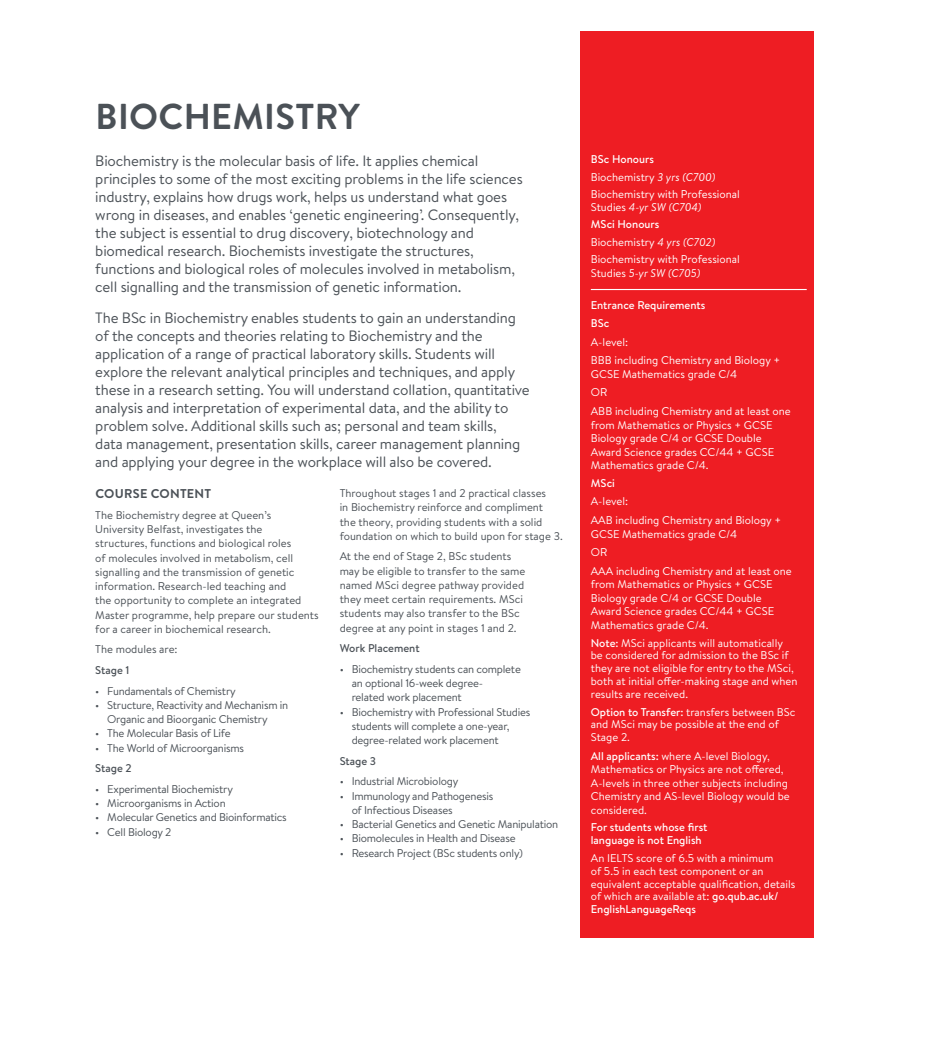
<style>
.page{position:relative;width:935px;height:1041px;background:#fff}
.page>*{position:absolute;margin:0;border:0;box-sizing:border-box;transform-origin:0 0}
.School_Name{font:700 36px "Brandon Text";letter-spacing:.01em;color:#4b5157}
.School_Intro{font:15px/18px "Brandon Text";letter-spacing:-.01em;color:#4b5157}
.Subhead{font:700 12.75px "Brandon Text";letter-spacing:.02em;color:#4b5157}
.Bodytext1{font:11.25px/14.2px "Brandon Text";letter-spacing:-.015em;color:#4b5157}
.DB_ERs_indent_1_5mm{font:11.25px/13.5px "Brandon Text";color:#fff}
.DB_Degrees_title{font:11.25px/12.8px "Brandon Text";color:#fff}
.DB_Degrees_List{font:11.25px/13.2px "Brandon Text";color:#fff}
.DB_Degrees_title-2{font:500 11.25px/12.8px "Brandon Text";color:#fff}
.Minorhead{font:500 11.25px "Brandon Text";color:#4b5157}
.s1{font-style:italic}
.s2{font-weight:500}
</style>
<div class="page">
<div style="left:580px;top:31px;width:234px;height:907px;background:#ee1d23"></div>
<hr style="left:591px;top:289px;width:215px;height:1px;background:#fff">
<div style="left:462px;top:27px;width:11px;height:11px;border:2px solid #fff;border-radius:50%"></div>
<p class="School_Name" style="left:96px;top:91px;width:266px">BIOCHEMISTRY</p>
<p class="School_Intro" style="left:95px;top:151px;width:429px">Biochemistry is the molecular basis of life. It applies chemical principles to some of the most exciting problems in the life sciences industry, explains how drugs work, helps us understand what goes wrong in diseases, and enables ‘genetic engineering’. Consequently, the subject is essential to drug discovery, biotechnology and biomedical research. Biochemists investigate the structures, functions and biological roles of molecules involved in metabolism, cell signalling and the transmission of genetic information.</p>
<p class="School_Intro" style="left:95px;top:308px;width:436px">The BSc in Biochemistry enables students to gain an understanding of the concepts and theories relating to Biochemistry and the application of a range of practical laboratory skills. Students will explore the relevant analytical principles and techniques, and apply these in a research setting. You will understand collation, quantitative analysis and interpretation of experimental data, and the ability to problem solve. Additional skills such as; personal and team skills,<br>data management, presentation skills, career management planning and applying your degree in the workplace will also be covered.</p>
<p class="Subhead" style="left:95px;top:485px;width:117px">COURSE CONTENT</p>
<p class="Bodytext1" style="left:95px;top:507px;width:225px">The Biochemistry degree at Queen’s University Belfast, investigates the<br>structures, functions and biological roles<br>of molecules involved in metabolism, cell signalling and the transmission of genetic information. Research-led teaching and<br>the opportunity to complete an integrated Master programme, help prepare our students for a career in biochemical research.</p>
<p class="Bodytext1" style="left:95px;top:642px;width:84px">The modules are:</p>
<p class="Minorhead" style="left:95px;top:662px;width:36px">Stage 1</p>
<p class="Bodytext1" style="left:95px;top:683px;width:142px">• Fundamentals of Chemistry</p>
<p class="Bodytext1" style="left:107px;top:697px;width:182px;text-indent:-12px">• Structure, Reactivity and Mechanism in<br>Organic and Bioorganic Chemistry</p>
<p class="Bodytext1" style="left:95px;top:726px;width:137px">• The Molecular Basis of Life</p>
<p class="Bodytext1" style="left:95px;top:740px;width:150px">• The World of Microorganisms</p>
<p class="Minorhead" style="left:95px;top:761px;width:38px">Stage 2</p>
<p class="Bodytext1" style="left:95px;top:781px;width:139px">• Experimental Biochemistry</p>
<p class="Bodytext1" style="left:95px;top:796px;width:132px">• Microorganisms in Action</p>
<p class="Bodytext1" style="left:95px;top:810px;width:193px">• Molecular Genetics and Bioinformatics</p>
<p class="Bodytext1" style="left:95px;top:824px;width:78px">• Cell Biology 2</p>
<p class="Bodytext1" style="left:340px;top:486px;width:225px">Throughout stages 1 and 2 practical classes<br>in Biochemistry reinforce and compliment<br>the theory, providing students with a solid foundation on which to build upon for stage 3.</p>
<p class="Bodytext1" style="left:340px;top:549px;width:187px">At the end of Stage 2, BSc students may be eligible to transfer to the same named MSci degree pathway provided they meet certain requirements. MSci students may also transfer to the BSc degree at any point in stages 1 and 2.</p>
<p class="Minorhead" style="left:340px;top:641px;width:81px">Work Placement</p>
<p class="Bodytext1" style="left:352px;top:662px;width:171px;text-indent:-12px">• Biochemistry students can complete an optional 16-week degree-<br>related work placement</p>
<p class="Bodytext1" style="left:352px;top:704px;width:180px;text-indent:-12px">• Biochemistry with Professional Studies students will complete a one-year, degree-related work placement</p>
<p class="Minorhead" style="left:340px;top:753px;width:38px">Stage 3</p>
<p class="Bodytext1" style="left:340px;top:774px;width:120px">• Industrial Microbiology</p>
<p class="Bodytext1" style="left:352px;top:788px;width:143px;text-indent:-12px">• Immunology and Pathogenesis of Infectious Diseases</p>
<p class="Bodytext1" style="left:340px;top:817px;width:220px">• Bacterial Genetics and Genetic Manipulation</p>
<p class="Bodytext1" style="left:340px;top:831px;width:177px">• Biomolecules in Health and Disease</p>
<p class="Bodytext1" style="left:340px;top:845px;width:185px">• Research Project (BSc students only)</p>
<p class="DB_Degrees_title-2" style="left:591px;top:153px;width:65px">BSc Honours</p>
<p class="DB_Degrees_List" style="left:591px;top:170px;width:126px">Biochemistry <span class="s1">3 yrs (C700)</span></p>
<p class="DB_Degrees_List" style="left:591px;top:187px;width:150px">Biochemistry with Professional<br>Studies <span class="s1">4-yr SW (C704)</span></p>
<p class="DB_Degrees_title-2" style="left:591px;top:218px;width:70px">MSci Honours</p>
<p class="DB_Degrees_List" style="left:591px;top:235px;width:126px">Biochemistry <span class="s1">4 yrs (C702)</span></p>
<p class="DB_Degrees_List" style="left:591px;top:252px;width:150px">Biochemistry with Professional<br>Studies <span class="s1">5-yr SW (C705)</span></p>
<p class="DB_Degrees_title-2" style="left:591px;top:299px;width:116px">Entrance Requirements</p>
<p class="DB_Degrees_title-2" style="left:591px;top:317px;width:20px">BSc</p>
<p class="DB_ERs_indent_1_5mm" style="left:591px;top:335px;width:39px">A-level:</p>
<p class="DB_ERs_indent_1_5mm" style="left:591px;top:353px;width:191px">BBB including Chemistry and Biology +<br>GCSE Mathematics grade C/4</p>
<p class="DB_ERs_indent_1_5mm" style="left:591px;top:385px;width:18px">OR</p>
<p class="DB_ERs_indent_1_5mm" style="left:591px;top:404px;width:201px">ABB including Chemistry and at least one from Mathematics or Physics + GCSE<br>Biology grade C/4 or GCSE Double<br>Award Science grades CC/44 + GCSE<br>Mathematics grade C/4.</p>
<p class="DB_Degrees_title-2" style="left:591px;top:476px;width:26px">MSci</p>
<p class="DB_ERs_indent_1_5mm" style="left:591px;top:494px;width:39px">A-level:</p>
<p class="DB_ERs_indent_1_5mm" style="left:591px;top:513px;width:192px">AAB including Chemistry and Biology +<br>GCSE Mathematics grade C/4</p>
<p class="DB_ERs_indent_1_5mm" style="left:591px;top:545px;width:18px">OR</p>
<p class="DB_ERs_indent_1_5mm" style="left:591px;top:564px;width:202px">AAA including Chemistry and at least one from Mathematics or Physics + GCSE<br>Biology grade C/4 or GCSE Double<br>Award Science grades CC/44 + GCSE<br>Mathematics grade C/4.</p>
<p class="DB_Degrees_title" style="left:591px;top:636px;width:208px"><span class="s2">Note:</span> MSci applicants will automatically be considered for admission to the BSc if they are not eligible for entry to the MSci, both at initial offer-making stage and when results are received.</p>
<p class="DB_Degrees_title" style="left:591px;top:705px;width:206px"><span class="s2">Option to Transfer:</span> transfers between BSc and MSci may be possible at the end of<br>Stage 2.</p>
<p class="DB_ERs_indent_1_5mm" style="left:591px;top:749px;width:200px"><span class="s2">All applicants:</span> where A-level Biology, Mathematics or Physics are not offered, A-levels in three other subjects including Chemistry and AS-level Biology would be considered.</p>
<p class="DB_Degrees_title-2" style="left:591px;top:821px;width:118px">For students whose first language is not English</p>
<p class="DB_Degrees_title" style="left:591px;top:851px;width:206px">An IELTS score of 6.5 with a minimum<br>of 5.5 in each test component or an equivalent acceptable qualification, details of which are available at: <span class="s2">go.qub.ac.uk/ EnglishLanguageReqs</span></p>
</div>
